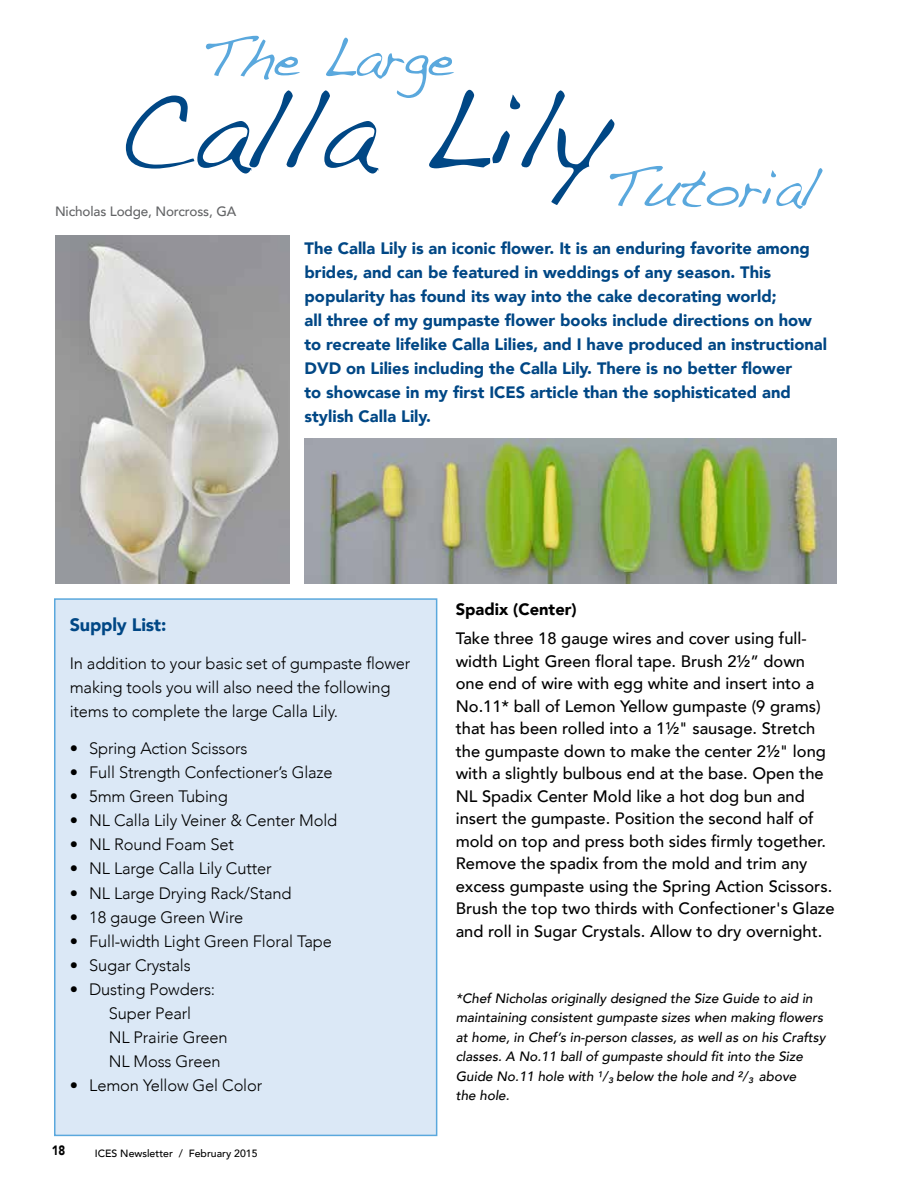
<style>
.page{position:relative;width:918px;height:1188px;background:#fff}
.page>*{position:absolute;margin:0;border:0;box-sizing:border-box;transform-origin:0 0}
.t1{font:110.1px "Handwriting Dakota";color:#004785}
.t2{font:54px "Handwriting Dakota";letter-spacing:-.01em;color:#5aa8dd}
.t3{font:900 18px "Avenir";letter-spacing:-.01em;color:#004785}
.t4{font:500 16.5px/22.5px "Avenir";color:#000}
.t5{font:300 16.5px/24px "Avenir";letter-spacing:-.01em;color:#000}
.t6{font:900 16.5px/24px "Avenir";color:#004785}
.t7{font:900 16.5px "Avenir";color:#000}
.t8{font:italic 500 13.5px/19.5px "Avenir";color:#000}
.t9{font:500 13.5px "Avenir";letter-spacing:-.01em;color:#636466}
.t10{font:900 13.5px "Avenir";color:#000;scale:.85 1}
.t11{font:500 10.5px "Avenir";color:#000}
</style>
<div class="page">
<img style="left:55px;top:236px;width:234px;height:347px">
<img style="left:305px;top:438px;width:532px;height:145px">
<div style="left:54px;top:598px;width:383px;height:538px;background:#dbe8f6;border:2px solid #5aa8dd"></div>
<h2 class="t2" style="left:202px;top:25px;width:254px">The Large</h2>
<h1 class="t1" style="left:117px;top:65px;width:494px">Calla Lily</h1>
<h2 class="t2" style="left:606px;top:156px;width:214px">Tutorial</h2>
<p class="t9" style="left:55px;top:199px;width:183px">Nicholas Lodge, Norcross, GA</p>
<p class="t6" style="left:305px;top:236px;width:524px">The Calla Lily is an iconic flower. It is an enduring favorite among brides, and can be featured in weddings of any season. This popularity has found its way into the cake decorating world;<br>all three of my gumpaste flower books include directions on how to recreate lifelike Calla Lilies, and I have produced an instructional DVD on Lilies including the Calla Lily. There is no better flower<br>to showcase in my first ICES article than the sophisticated and stylish Calla Lily.</p>
<p class="t3" style="left:70px;top:610px;width:98px">Supply List:</p>
<p class="t5" style="left:70px;top:651px;width:342px">In addition to your basic set of gumpaste flower making tools you will also need the following items to complete the large Calla Lily.</p>
<p class="t5" style="left:70px;top:737px;width:179px">• Spring Action Scissors</p>
<p class="t5" style="left:70px;top:761px;width:264px">• Full Strength Confectioner’s Glaze</p>
<p class="t5" style="left:70px;top:785px;width:160px">• 5mm Green Tubing</p>
<p class="t5" style="left:70px;top:809px;width:269px">• NL Calla Lily Veiner &amp; Center Mold</p>
<p class="t5" style="left:70px;top:833px;width:166px">• NL Round Foam Set</p>
<p class="t5" style="left:70px;top:857px;width:203px">• NL Large Calla Lily Cutter</p>
<p class="t5" style="left:70px;top:881px;width:223px">• NL Large Drying Rack/Stand</p>
<p class="t5" style="left:70px;top:905px;width:175px">• 18 gauge Green Wire</p>
<p class="t5" style="left:70px;top:929px;width:264px">• Full-width Light Green Floral Tape</p>
<p class="t5" style="left:70px;top:953px;width:122px">• Sugar Crystals</p>
<p class="t5" style="left:109px;top:977px;width:120px;text-indent:-39px">• Dusting Powders:<br>Super Pearl<br>NL Prairie Green<br>NL Moss Green</p>
<p class="t5" style="left:70px;top:1073px;width:194px">• Lemon Yellow Gel Color</p>
<p class="t10" style="left:52px;top:1139px;width:17px">18</p>
<p class="t11" style="left:95px;top:1144px;width:164px">ICES Newsletter / February 2015</p>
<p class="t7" style="left:456px;top:595px;width:122px">Spadix (Center)</p>
<p class="t4" style="left:456px;top:626px;width:380px">Take three 18 gauge wires and cover using full&shy;width Light Green floral tape. Brush 2½” down one end of wire with egg white and insert into a No.11* ball of Lemon Yellow gumpaste (9 grams) that has been rolled into a 1½" sausage. Stretch the gumpaste down to make the center 2½" long with a slightly bulbous end at the base. Open the NL Spadix Center Mold like a hot dog bun and insert the gumpaste. Position the second half of mold on top and press both sides firmly together.<br>Remove the spadix from the mold and trim any excess gumpaste using the Spring Action Scissors.<br>Brush the top two thirds with Confectioner's Glaze and roll in Sugar Crystals. Allow to dry overnight.</p>
<p class="t8" style="left:456px;top:988px;width:371px">*Chef Nicholas originally designed the Size Guide to aid in maintaining consistent gumpaste sizes when making flowers at home, in Chef’s in-person classes, as well as on his Craftsy classes. A No.11 ball of gumpaste should fit into the Size Guide No.11 hole with ¹/³ below the hole and ²/³ above<br>the hole.</p>
</div>
